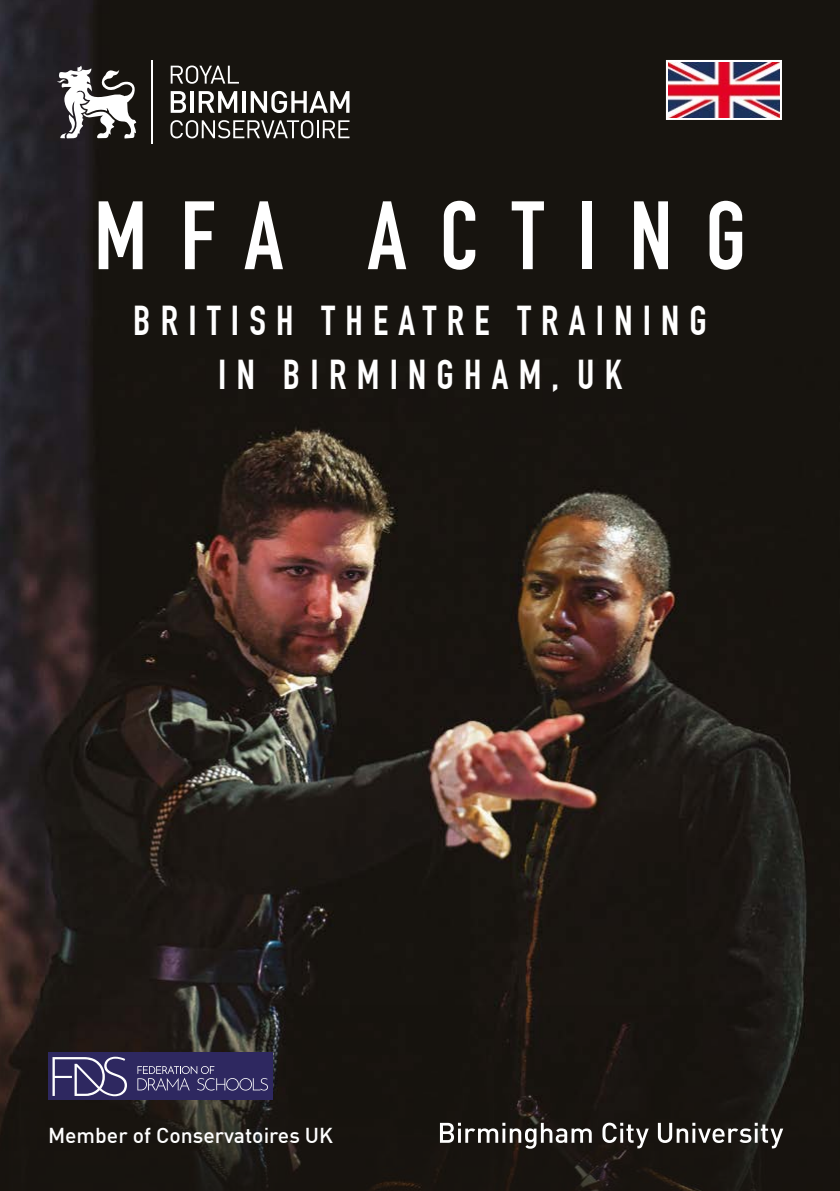
<style>
.page{position:relative;width:840px;height:1191px;background:#fff}
.page>*{position:absolute;margin:0;border:0;box-sizing:border-box;transform-origin:0 0}
.t1{font:700 95.2px "DIN Condensed";letter-spacing:.35em;color:#fff}
.t2{font:700 40.8px/54.4px "DIN Condensed";letter-spacing:.25em;color:#fff;text-align:center}
.t3{font:500 21.2px "DIN Offc";color:#fff}
</style>
<div class="page">
<img style="left:0;top:0;width:839px;height:1005px">
<div style="left:0;top:1005px;width:839px;height:186px;background:#16130e"></div>
<hr style="left:152px;top:60px;width:1px;height:84px;background:#fff">
<svg style="left:170px;top:120px;width:179px;height:18px"></svg>
<svg style="left:170px;top:65px;width:69px;height:19px"></svg>
<svg style="left:170px;top:91px;width:16px;height:22px"></svg>
<hr style="left:190px;top:91px;width:3px;height:22px;background:#fff">
<svg style="left:198px;top:91px;width:39px;height:22px"></svg>
<hr style="left:242px;top:91px;width:3px;height:22px;background:#fff">
<svg style="left:250px;top:91px;width:99px;height:22px"></svg>
<svg style="left:57px;top:66px;width:79px;height:72px"></svg>
<div style="left:48px;top:1052px;width:224px;height:48px;background:#2e2860"></div>
<svg style="left:137px;top:1065px;width:131px;height:25px"></svg>
<svg style="left:52px;top:1056px;width:75px;height:40px"></svg>
<svg style="left:665px;top:60px;width:116px;height:60px"></svg>
<img style="left:668px;top:63px;width:111px;height:54px">
<svg style="left:439px;top:1122px;width:152px;height:26px"></svg>
<svg style="left:602px;top:1122px;width:46px;height:26px"></svg>
<svg style="left:657px;top:1122px;width:125px;height:26px"></svg>
<h1 class="t1" style="left:94px;top:180px;width:653px">MFA ACTING</h1>
<p class="t2" style="left:133px;top:293px;width:575px">BRITISH THEATRE TRAINING<br>IN BIRMINGHAM, UK</p>
<p class="t3" style="left:48px;top:1121px;width:286px">Member of Conservatoires UK</p>
</div>
